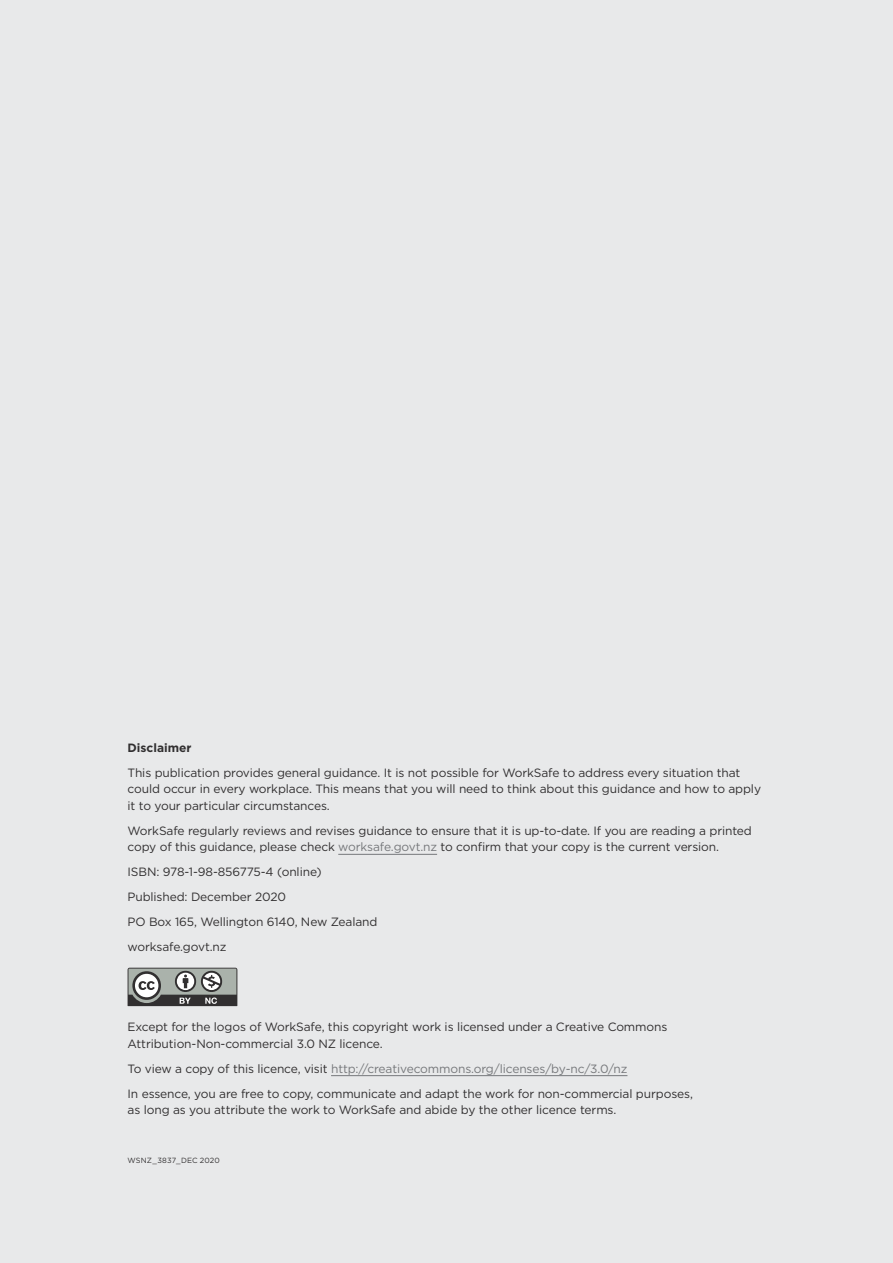
<style>
.page{position:relative;width:893px;height:1263px;background:#e8e9ea}
.page>*{position:absolute;margin:0;border:0;box-sizing:border-box;transform-origin:0 0}
.disclaimer_body{font:12px/16.5px "Gotham";letter-spacing:-.01em;color:#312f30}
.disclaimer_body-2{font:12px "Gotham";letter-spacing:-.01em;color:#76787b}
.discliamer_head{font:700 12px "Gotham";color:#312f30}
.side_code{font:7.5px "Gotham";letter-spacing:.015em;color:#312f30}
.s1{color:#76787b}
.s2{color:#312f30}
</style>
<div class="page">
<hr style="left:338px;top:854px;width:99px;height:1px;background:#76787b">
<hr style="left:331px;top:1075px;width:296px;height:1px;background:#76787b">
<svg style="left:128px;top:968px;width:109px;height:38px;background:#878987"></svg>
<p class="discliamer_head" style="left:128px;top:740px;width:66px">Disclaimer</p>
<p class="disclaimer_body" style="left:128px;top:764px;width:635px">This publication provides general guidance. It is not possible for WorkSafe to address every situation that could occur in every workplace. This means that you will need to think about this guidance and how to apply it to your particular circumstances.</p>
<p class="disclaimer_body" style="left:128px;top:822px;width:626px">WorkSafe regularly reviews and revises guidance to ensure that it is up-to-date. If you are reading a printed copy of this guidance, please check <span class="s1">worksafe.govt.nz</span> to confirm that your copy is the current version.</p>
<p class="disclaimer_body" style="left:128px;top:863px;width:196px">ISBN: 978-1-98-856775-4 (online)</p>
<p class="disclaimer_body" style="left:128px;top:888px;width:160px">Published: December 2020</p>
<p class="disclaimer_body" style="left:128px;top:913px;width:251px">PO Box 165, Wellington 6140, New Zealand</p>
<p class="disclaimer_body" style="left:128px;top:938px;width:100px">worksafe.govt.nz</p>
<p class="disclaimer_body" style="left:128px;top:1018px;width:541px">Except for the logos of WorkSafe, this copyright work is licensed under a Creative Commons<br>Attribution-Non-commercial 3.0 NZ licence.</p>
<p class="disclaimer_body-2" style="left:128px;top:1061px;width:501px"><span class="s2">To view a copy of this licence, visit</span> http://creativecommons.org/licenses/by-nc/3.0/nz</p>
<p class="disclaimer_body" style="left:128px;top:1085px;width:567px">In essence, you are free to copy, communicate and adapt the work for non-commercial purposes, as long as you attribute the work to WorkSafe and abide by the other licence terms.</p>
<p class="side_code" style="left:128px;top:1155px;width:94px">WSNZ_3837_Dec 2020</p>
</div>
